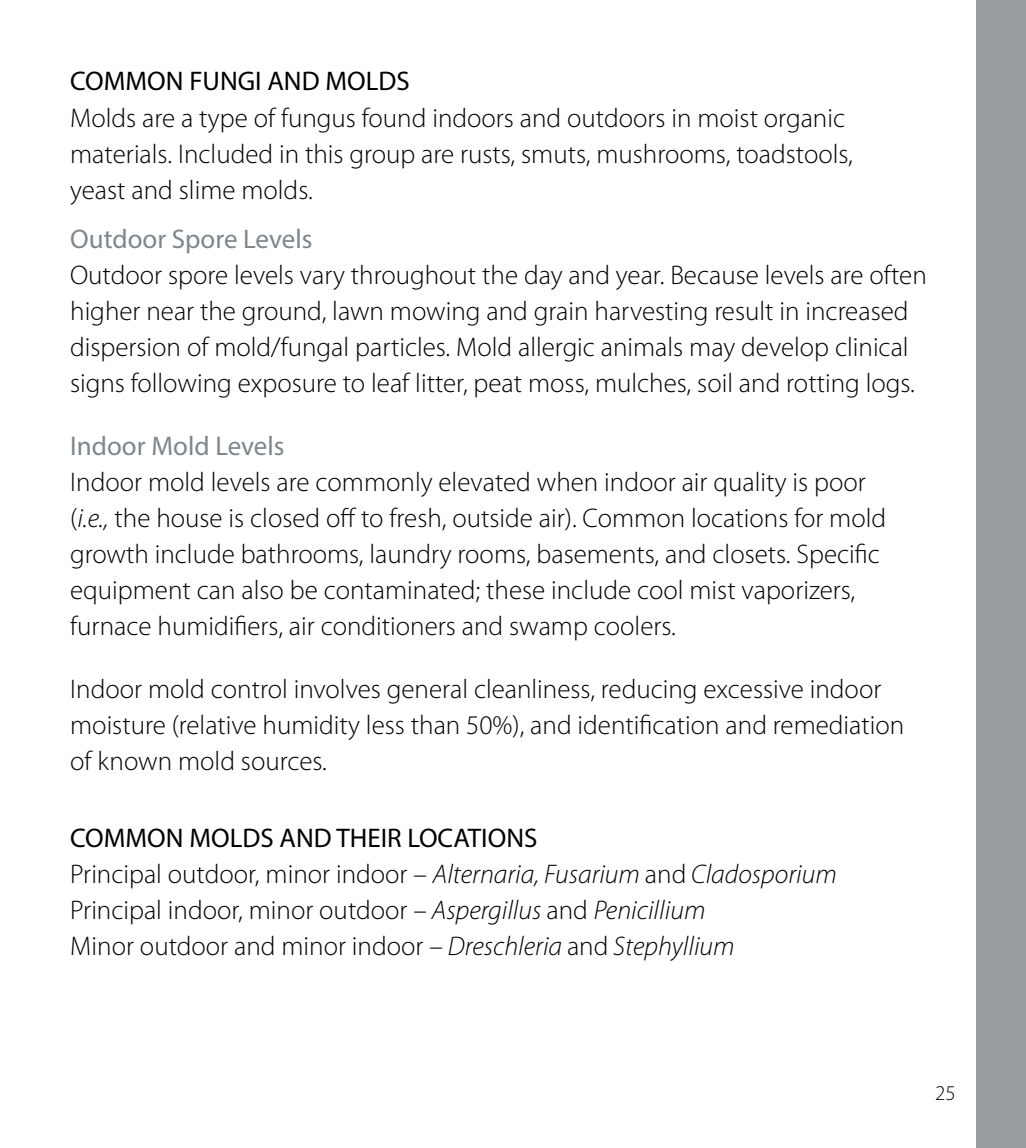
<style>
.page{position:relative;width:1026px;height:1148px;background:#fff}
.page>*{position:absolute;margin:0;border:0;box-sizing:border-box;transform-origin:0 0}
.t1{font:300 27px/36px "Myriad Pro";color:#000}
.t2{font:27px "Myriad Pro";color:#000}
.t3{font:27px "Myriad Pro";color:#7e868c}
.t4{font:300 21px "Myriad Pro";color:#000}
.s1{font-style:italic}
</style>
<div class="page">
<div style="left:976px;top:0;width:50px;height:1147px;background:#999da2"></div>
<p class="t2" style="left:70px;top:65px;width:341px">COMMON FUNGI AND MOLDS</p>
<p class="t1" style="left:70px;top:100px;width:784px">Molds are a type of fungus found indoors and outdoors in moist organic materials. Included in this group are rusts, smuts, mushrooms, toadstools, yeast and slime molds.</p>
<p class="t3" style="left:70px;top:222px;width:244px">Outdoor Spore Levels</p>
<p class="t1" style="left:70px;top:257px;width:858px">Outdoor spore levels vary throughout the day and year. Because levels are often higher near the ground, lawn mowing and grain harvesting result in increased dispersion of mold/fungal particles. Mold allergic animals may develop clinical signs following exposure to leaf litter, peat moss, mulches, soil and rotting logs.</p>
<p class="t3" style="left:70px;top:429px;width:216px">Indoor Mold Levels</p>
<p class="t1" style="left:70px;top:464px;width:817px">Indoor mold levels are commonly elevated when indoor air quality is poor (<span class="s1">i.e.,</span> the house is closed off to fresh, outside air). Common locations for mold growth include bathrooms, laundry rooms, basements, and closets. Specific equipment can also be contaminated; these include cool mist vaporizers, furnace humidifiers, air conditioners and swamp coolers.</p>
<p class="t1" style="left:70px;top:671px;width:836px">Indoor mold control involves general cleanliness, reducing excessive indoor moisture (relative humidity less than 50%), and identification and remediation of known mold sources.</p>
<p class="t2" style="left:70px;top:821px;width:469px">COMMON MOLDS AND THEIR LOCATIONS</p>
<p class="t1" style="left:70px;top:856px;width:768px">Principal outdoor, minor indoor – <span class="s1">Alternaria, Fusarium</span> and <span class="s1">Cladosporium</span></p>
<p class="t1" style="left:70px;top:892px;width:637px">Principal indoor, minor outdoor – <span class="s1">Aspergillus</span> and <span class="s1">Penicillium</span></p>
<p class="t1" style="left:70px;top:928px;width:666px">Minor outdoor and minor indoor – <span class="s1">Dreschleria</span> and <span class="s1">Stephyllium</span></p>
<p class="t4" style="left:935px;top:1080px;width:22px">25</p>
</div>
